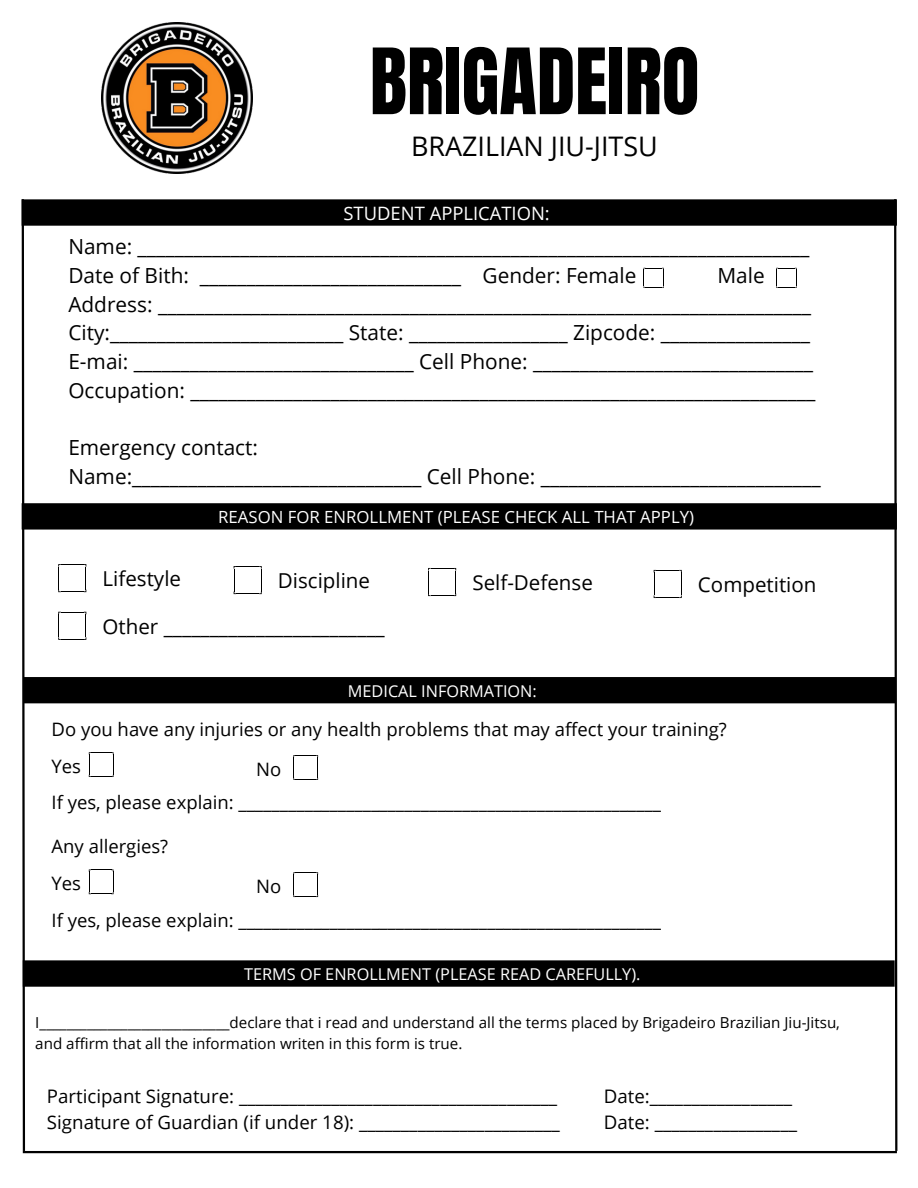
<style>
.page{position:relative;width:918px;height:1188px;background:#fff}
.page>*{position:absolute;margin:0;border:0;box-sizing:border-box;transform-origin:0 0}
.t1{font:77.55px "Anton";color:#000}
.t2{font:27px "Open Sans";color:#000}
.t3{font:20.85px "Open Sans";color:#000}
.t4{font:20.55px "Open Sans";color:#000}
.t5{font:18.75px "Open Sans";color:#000}
.t6{font:18.45px "Open Sans";color:#000}
.t7{font:18.45px "Open Sans";color:#fff}
.t8{font:16.8px "Open Sans";color:#fff}
.t9{font:16.35px "Open Sans";color:#fff}
.t10{font:15.15px/20.9px "Open Sans";color:#000}
</style>
<div class="page">
<svg style="left:58px;top:564px;width:29px;height:28px"></svg>
<img style="left:102px;top:22px;width:151px;height:151px">
<svg style="left:644px;top:268px;width:20px;height:20px"></svg>
<svg style="left:58px;top:612px;width:29px;height:28px"></svg>
<svg style="left:234px;top:566px;width:28px;height:28px"></svg>
<svg style="left:428px;top:568px;width:28px;height:28px"></svg>
<svg style="left:654px;top:570px;width:28px;height:28px"></svg>
<svg style="left:89px;top:752px;width:25px;height:25px"></svg>
<svg style="left:293px;top:755px;width:25px;height:25px"></svg>
<div style="left:24px;top:677px;width:872px;height:27px;background:#000"></div>
<svg style="left:89px;top:869px;width:25px;height:25px"></svg>
<svg style="left:293px;top:872px;width:25px;height:25px"></svg>
<svg style="left:776px;top:268px;width:21px;height:20px"></svg>
<div style="left:22px;top:199px;width:875px;height:27px;background:#000"></div>
<div style="left:22px;top:503px;width:875px;height:27px;background:#000"></div>
<div style="left:23px;top:960px;width:872px;height:27px;background:#000"></div>
<svg style="left:21px;top:199px;width:5px;height:954px"></svg>
<svg style="left:893px;top:199px;width:5px;height:952px"></svg>
<hr style="left:23px;top:1151px;width:874px;height:2px;background:#000">
<p class="t1" style="left:370px;top:26px;width:331px">BRIGADEIRO</p>
<p class="t2" style="left:411px;top:127px;width:248px">BRAZILIAN JIU-JITSU</p>
<p class="t7" style="left:343px;top:200px;width:208px">STUDENT APPLICATION:</p>
<p class="t3" style="left:68px;top:232px;width:742px">Name: ________________________________________________________________________</p>
<p class="t3" style="left:68px;top:261px;width:570px">Date of Bith: ____________________________ Gender: Female</p>
<p class="t3" style="left:718px;top:261px;width:49px">Male</p>
<p class="t3" style="left:68px;top:289px;width:744px">Address: ______________________________________________________________________</p>
<p class="t3" style="left:68px;top:318px;width:743px">City:_________________________ State: _________________ Zipcode: ________________</p>
<p class="t3" style="left:68px;top:347px;width:746px">E-mai: ______________________________ Cell Phone: ______________________________</p>
<p class="t3" style="left:68px;top:375px;width:749px">Occupation: ___________________________________________________________________</p>
<p class="t3" style="left:68px;top:433px;width:191px">Emergency contact:</p>
<p class="t3" style="left:68px;top:462px;width:754px">Name:_______________________________ Cell Phone: ______________________________</p>
<p class="t8" style="left:218px;top:505px;width:477px">REASON FOR ENROLLMENT (PLEASE CHECK ALL THAT APPLY)</p>
<p class="t4" style="left:103px;top:564px;width:80px">Lifestyle</p>
<p class="t4" style="left:103px;top:612px;width:284px">Other ________________________</p>
<p class="t4" style="left:278px;top:566px;width:94px">Discipline</p>
<p class="t4" style="left:472px;top:568px;width:122px">Self-Defense</p>
<p class="t4" style="left:698px;top:570px;width:120px">Competition</p>
<p class="t9" style="left:348px;top:679px;width:190px">MEDICAL INFORMATION:</p>
<p class="t6" style="left:52px;top:716px;width:677px">Do you have any injuries or any health problems that may affect your training?</p>
<p class="t6" style="left:52px;top:754px;width:31px">Yes</p>
<p class="t6" style="left:256px;top:756px;width:27px">No</p>
<p class="t6" style="left:52px;top:790px;width:611px">If yes, please explain: ___________________________________________________</p>
<p class="t6" style="left:52px;top:833px;width:118px">Any allergies?</p>
<p class="t6" style="left:52px;top:871px;width:31px">Yes</p>
<p class="t6" style="left:256px;top:874px;width:27px">No</p>
<p class="t6" style="left:52px;top:907px;width:611px">If yes, please explain: ___________________________________________________</p>
<p class="t9" style="left:244px;top:962px;width:398px">TERMS OF ENROLLMENT (PLEASE READ CAREFULLY).</p>
<p class="t10" style="left:35px;top:1012px;width:806px">I____________________________declare that i read and understand all the terms placed by Brigadeiro Brazilian Jiu-Jitsu, and affirm that all the information writen in this form is true.</p>
<p class="t5" style="left:47px;top:1083px;width:512px">Participant Signature: ______________________________________</p>
<p class="t5" style="left:47px;top:1109px;width:515px">Signature of Guardian (if under 18): ________________________</p>
<p class="t5" style="left:604px;top:1083px;width:190px">Date:_________________</p>
<p class="t5" style="left:604px;top:1109px;width:195px">Date: _________________</p>
</div>
